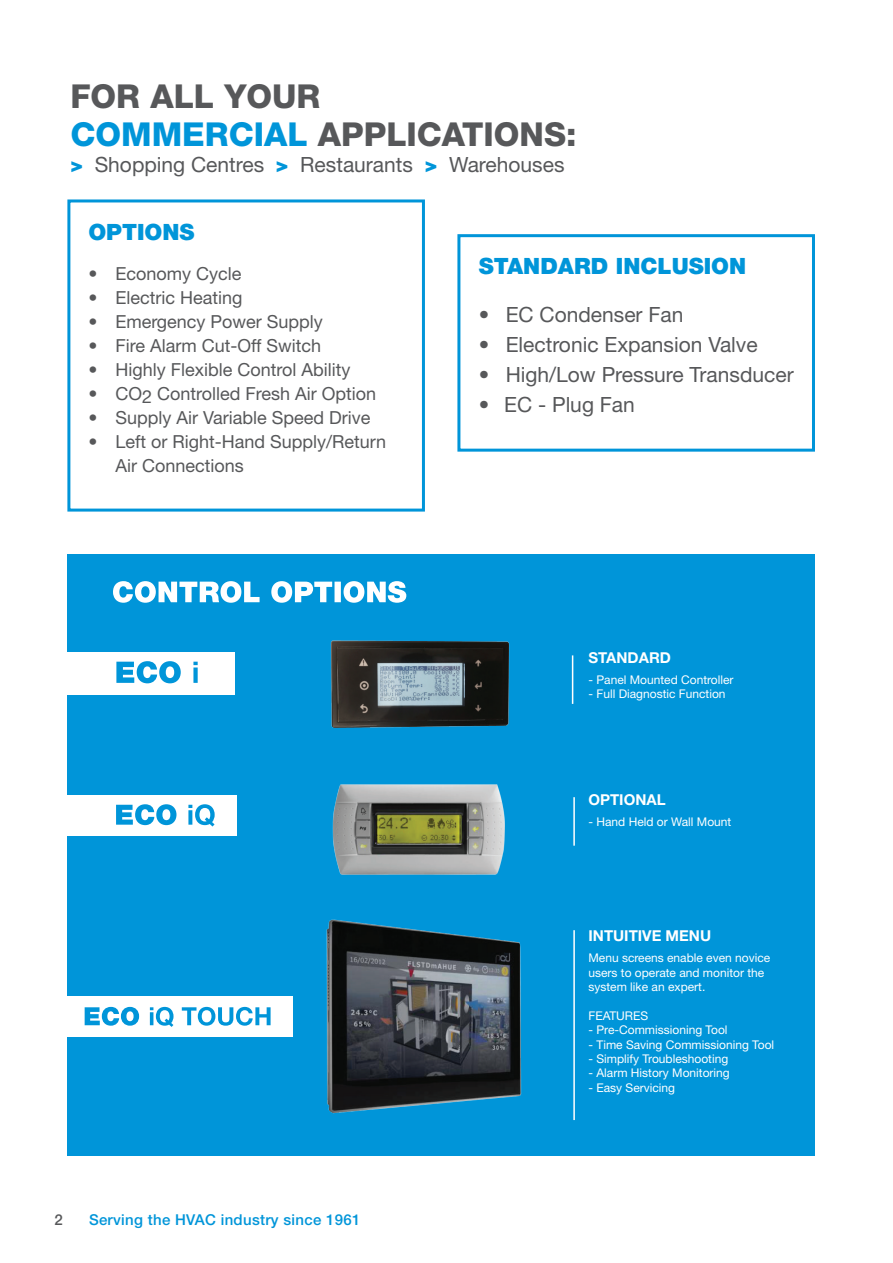
<style>
.page{position:relative;width:893px;height:1263px;background:#fff}
.page>*{position:absolute;margin:0;border:0;box-sizing:border-box;transform-origin:0 0}
.t1{font:800 33px/37.7px "Helvetica Neue LT Std";color:#57585a}
.t2{font:900 22.5px "Helvetica Neue LT Std";color:#0095d9}
.t3{font:21px "Helvetica Neue LT Std";color:#57585a}
.t4{font:18px/24px "Helvetica Neue LT Std";color:#57585a}
.t5{font:500 15px "Helvetica Neue LT";letter-spacing:.02em;color:#0095d9}
.t6{font:700 15px "Helvetica Neue LT Std";color:#fff}
.t7{font:500 15px "Helvetica Neue LT";color:#57585a}
.t8{font:12px/14.4px "Helvetica Neue LT Std";color:#fff}
.s1{color:#0095d9}
.s2{font-weight:900;color:#0095d9}
</style>
<div class="page">
<div style="left:67px;top:554px;width:748px;height:601px;background:#0095d9"></div>
<div style="left:41px;top:652px;width:193px;height:43px;background:#fff"></div>
<div style="left:41px;top:795px;width:195px;height:41px;background:#fff"></div>
<div style="left:17px;top:996px;width:275px;height:41px;background:#fff"></div>
<svg style="left:113px;top:581px;width:293px;height:22px"></svg>
<svg style="left:116px;top:661px;width:82px;height:22px"></svg>
<svg style="left:116px;top:804px;width:99px;height:22px"></svg>
<svg style="left:85px;top:1007px;width:186px;height:20px"></svg>
<div style="left:67px;top:199px;width:358px;height:313px;border:3px solid #0095d9"></div>
<img style="left:330px;top:640px;width:180px;height:88px">
<img style="left:332px;top:784px;width:173px;height:91px">
<img style="left:326px;top:919px;width:196px;height:195px">
<hr style="left:572px;top:655px;width:1px;height:49px;background:#fff">
<hr style="left:573px;top:797px;width:2px;height:49px;background:#fff">
<hr style="left:573px;top:930px;width:2px;height:190px;background:#fff">
<div style="left:457px;top:234px;width:358px;height:218px;border:3px solid #0095d9"></div>
<h1 class="t1" style="left:70px;top:77px;width:508px">FOR ALL YOUR<br><span class="s1">COMMERCIAL</span> APPLICATIONS:</h1>
<h3 class="t3" style="left:70px;top:152px;width:496px"><span class="s2">&gt;</span> Shopping Centres <span class="s2">&gt;</span> Restaurants <span class="s2">&gt;</span> Warehouses</h3>
<h2 class="t2" style="left:88px;top:218px;width:108px">OPTIONS</h2>
<h3 class="t4" style="left:88px;top:262px;width:155px">• Economy Cycle</h3>
<h3 class="t4" style="left:88px;top:286px;width:155px">• Electric Heating</h3>
<h3 class="t4" style="left:88px;top:310px;width:236px">• Emergency Power Supply</h3>
<h3 class="t4" style="left:88px;top:334px;width:234px">• Fire Alarm Cut-Off Switch</h3>
<h3 class="t4" style="left:88px;top:358px;width:263px">• Highly Flexible Control Ability</h3>
<h3 class="t4" style="left:88px;top:382px;width:289px">• CO2 Controlled Fresh Air Option</h3>
<h3 class="t4" style="left:88px;top:406px;width:284px">• Supply Air Variable Speed Drive</h3>
<h3 class="t4" style="left:115px;top:430px;width:272px;text-indent:-27px">• Left or Right-Hand Supply/Return<br>Air Connections</h3>
<p class="t7" style="left:54px;top:1211px;width:10px">2</p>
<p class="t5" style="left:89px;top:1211px;width:273px">Serving the HVAC industry since 1961</p>
<h2 class="t2" style="left:479px;top:253px;width:269px">STANDARD INCLUSION</h2>
<h3 class="t3" style="left:479px;top:302px;width:206px">• EC Condenser Fan</h3>
<h3 class="t3" style="left:479px;top:332px;width:281px">• Electronic Expansion Valve</h3>
<h3 class="t3" style="left:479px;top:362px;width:317px">• High/Low Pressure Transducer</h3>
<h3 class="t3" style="left:479px;top:392px;width:158px">• EC - Plug Fan</h3>
<p class="t6" style="left:588px;top:648px;width:84px">STANDARD</p>
<p class="t8" style="left:588px;top:672px;width:147px">- Panel Mounted Controller</p>
<p class="t8" style="left:588px;top:687px;width:139px">- Full Diagnostic Function</p>
<p class="t6" style="left:588px;top:790px;width:79px">OPTIONAL</p>
<p class="t8" style="left:588px;top:814px;width:144px">- Hand Held or Wall Mount</p>
<p class="t6" style="left:588px;top:926px;width:124px">INTUITIVE MENU</p>
<p class="t8" style="left:588px;top:950px;width:183px">Menu screens enable even novice users to operate and monitor the system like an expert.</p>
<p class="t8" style="left:588px;top:1008px;width:61px">FEATURES</p>
<p class="t8" style="left:588px;top:1022px;width:141px">- Pre-Commissioning Tool</p>
<p class="t8" style="left:588px;top:1037px;width:187px">- Time Saving Commissioning Tool</p>
<p class="t8" style="left:588px;top:1051px;width:141px">- Simplify Troubleshooting</p>
<p class="t8" style="left:588px;top:1066px;width:143px">- Alarm History Monitoring</p>
<p class="t8" style="left:588px;top:1080px;width:88px">- Easy Servicing</p>
</div>
